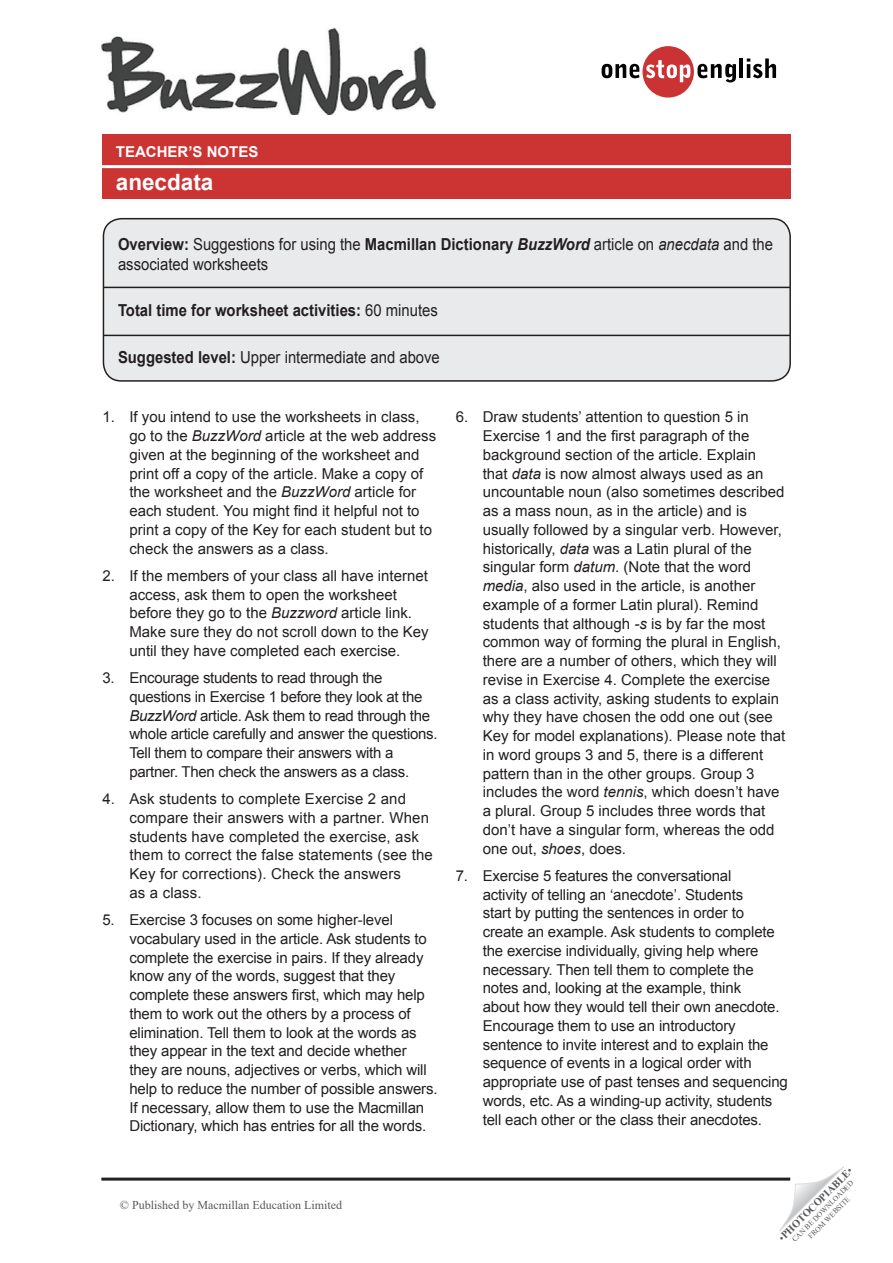
<style>
.page{position:relative;width:893px;height:1263px;background:#fff}
.page>*{position:absolute;margin:0;border:0;box-sizing:border-box;transform-origin:0 0}
.t1{font:700 22.5px "Arial";color:#fff}
.TG_notes{font:16.5px/19.5px "Arial";color:#231f20;scale:.9 1}
.TG_notes-2{font:700 16.5px "Arial";color:#231f20;scale:.9 1}
.t2{font:15px/18.8px "Arial";color:#231f20}
.t3{font:15px/18.8px "Arial";letter-spacing:-.02em;color:#231f20}
.Gap_fill_text{font:700 15px "Arial";color:#fff}
.t4{font:12px "Times New Roman";color:#57585a}
.t5{font:700 10.5px "Times New Roman";color:#57585a}
.t6{font:7.5px "Times New Roman";color:#57585a}
.s1{font-weight:700}
.s2{font-weight:700;font-style:italic}
.s3{font-style:italic}
.s4{font-weight:400}
</style>
<div class="page">
<div style="left:102px;top:134px;width:689px;height:65px;background:#c33"></div>
<svg style="left:779px;top:1167px;width:65px;height:64px"></svg>
<hr style="left:101px;top:1177px;width:689px;height:3px;background:#231f20">
<div style="left:103px;top:219px;width:687px;height:162px;background:#e9eaeb;border-radius:18px"></div>
<div style="left:103px;top:218px;width:688px;height:164px;border:2px solid #231f20;border-radius:18px"></div>
<hr style="left:103px;top:287px;width:687px;height:1px;background:#231f20">
<hr style="left:103px;top:335px;width:687px;height:1px;background:#231f20">
<hr style="left:101px;top:165px;width:690px;height:3px;background:#fff">
<svg style="left:602px;top:46px;width:134px;height:52px"></svg>
<hr style="left:740px;top:58px;width:3px;height:20px;background:#000001">
<svg style="left:747px;top:58px;width:29px;height:20px"></svg>
<img style="left:102px;top:28px;width:334px;height:87px">
<p class="Gap_fill_text" style="left:116px;top:141px;width:144px">TEACHER’S NOTES</p>
<p class="t1" style="left:116px;top:167px;width:99px">anecdata</p>
<p class="TG_notes" style="left:118px;top:235px;width:729px"><span class="s1">Overview:</span> Suggestions for using the <span class="s1">Macmillan Dictionary</span> <span class="s2">BuzzWord</span> article on <span class="s3">anecdata</span> and the associated worksheets</p>
<p class="TG_notes-2" style="left:118px;top:299px;width:357px">Total time for worksheet activities: <span class="s4">60 minutes</span></p>
<p class="TG_notes" style="left:118px;top:347px;width:359px"><span class="s1">Suggested level:</span> Upper intermediate and above</p>
<p class="t2" style="left:129px;top:408px;width:308px;text-indent:-27px">1. If you intend to use the worksheets in class, go to the <span class="s3">BuzzWord</span> article at the web address given at the beginning of the worksheet and print off a copy of the article. Make a copy of the worksheet and the <span class="s3">BuzzWord</span> article for each student. You might find it helpful not to print a copy of the Key for each student but to check the answers as a class.</p>
<p class="t2" style="left:129px;top:566px;width:301px;text-indent:-27px">2. If the members of your class all have internet access, ask them to open the worksheet before they go to the <span class="s3">Buzzword</span> article link.<br>Make sure they do not scroll down to the Key until they have completed each exercise.</p>
<p class="t3" style="left:129px;top:669px;width:310px;text-indent:-27px">3. Encourage students to read through the questions in Exercise 1 before they look at the <span class="s3">BuzzWord</span> article. Ask them to read through the whole article carefully and answer the questions.<br>Tell them to compare their answers with a partner. Then check the answers as a class.</p>
<p class="t2" style="left:129px;top:790px;width:305px;text-indent:-27px">4. Ask students to complete Exercise 2 and compare their answers with a partner. When students have completed the exercise, ask them to correct the false statements (see the Key for corrections). Check the answers<br>as a class.</p>
<p class="t2" style="left:129px;top:911px;width:310px;text-indent:-27px">5. Exercise 3 focuses on some higher-level vocabulary used in the article. Ask students to complete the exercise in pairs. If they already know any of the words, suggest that they complete these answers first, which may help them to work out the others by a process of elimination. Tell them to look at the words as they appear in the text and decide whether they are nouns, adjectives or verbs, which will help to reduce the number of possible answers.<br>If necessary, allow them to use the Macmillan Dictionary, which has entries for all the words.</p>
<p class="t4" style="left:120px;top:1196px;width:224px">© Published by Macmillan Education Limited</p>
<p class="t2" style="left:483px;top:408px;width:304px;text-indent:-27px">6. Draw students’ attention to question 5 in Exercise 1 and the first paragraph of the background section of the article. Explain<br>that <span class="s3">data</span> is now almost always used as an uncountable noun (also sometimes described as a mass noun, as in the article) and is usually followed by a singular verb. However, historically, <span class="s3">data</span> was a Latin plural of the singular form <span class="s3">datum</span>. (Note that the word <span class="s3">media</span>, also used in the article, is another example of a former Latin plural). Remind students that although <span class="s3">-s</span> is by far the most common way of forming the plural in English, there are a number of others, which they will revise in Exercise 4. Complete the exercise as a class activity, asking students to explain why they have chosen the odd one out (see Key for model explanations). Please note that in word groups 3 and 5, there is a different pattern than in the other groups. Group 3 includes the word <span class="s3">tennis</span>, which doesn’t have a plural. Group 5 includes three words that don’t have a singular form, whereas the odd one out, <span class="s3">shoes</span>, does.</p>
<p class="t2" style="left:483px;top:866px;width:307px;text-indent:-27px">7. Exercise 5 features the conversational<br>activity of telling an ‘anecdote’. Students<br>start by putting the sentences in order to create an example. Ask students to complete the exercise individually, giving help where necessary. Then tell them to complete the notes and, looking at the example, think<br>about how they would tell their own anecdote.<br>Encourage them to use an introductory sentence to invite interest and to explain the sequence of events in a logical order with appropriate use of past tenses and sequencing words, etc. As a winding-up activity, students tell each other or the class their anecdotes.</p>
<p class="t5" style="left:775px;top:1234px;width:101px;rotate:-45deg"><span class="s4">•</span>PHOTOCOPIABLE<span class="s4">•</span></p>
<p class="t6" style="left:790px;top:1237px;width:85px;rotate:-45deg">CAN BE DOWNLOADED</p>
<p class="t6" style="left:806px;top:1233px;width:57px;rotate:-45deg">FROM WEBSITE</p>
</div>
